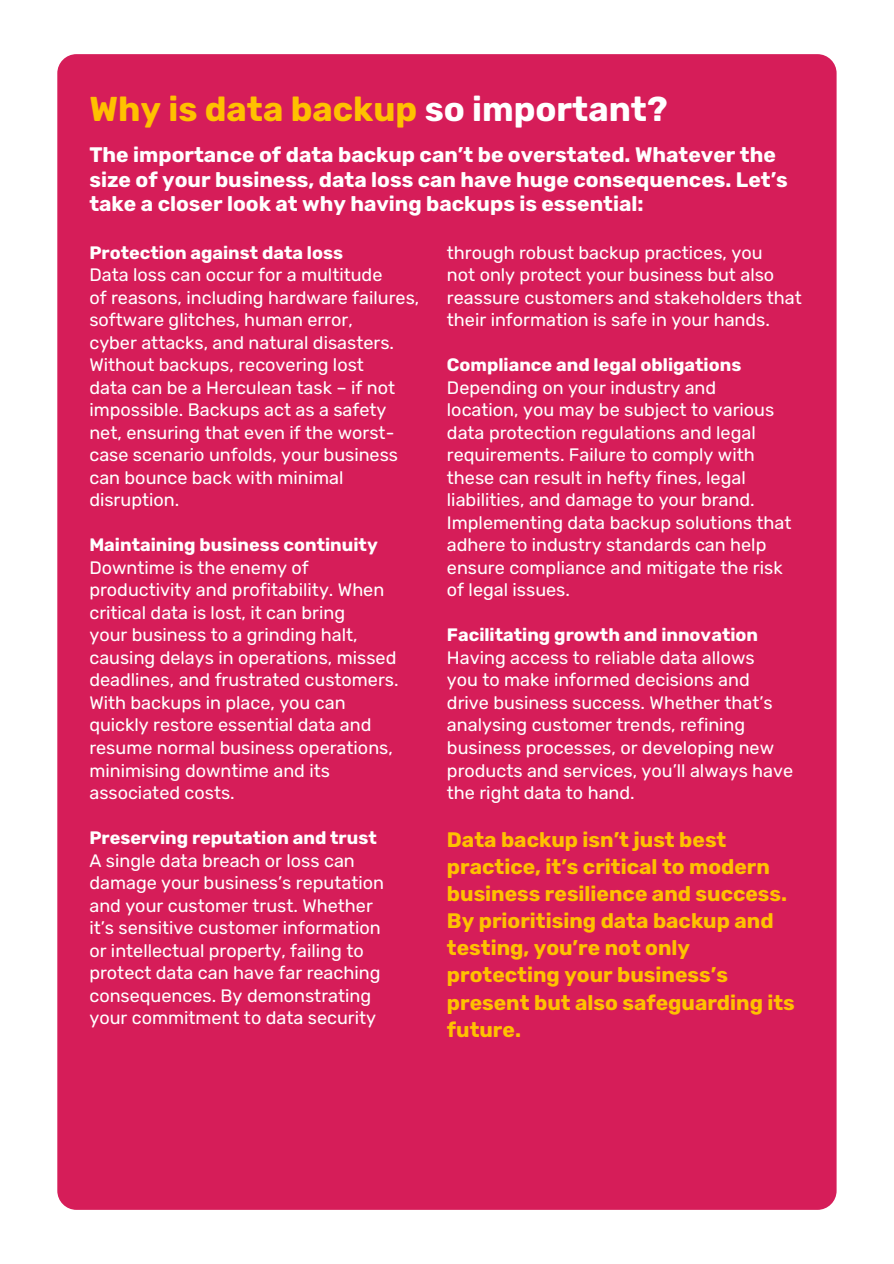
<style>
.page{position:relative;width:894px;height:1264px;background:#fff}
.page>*{position:absolute;margin:0;border:0;box-sizing:border-box;transform-origin:0 0}
.t1{font:700 34.5px "Rubik";color:#ffc100}
.t2{font:700 21px/27px "Rubik";color:#ffc100}
.t3{font:700 21px/24.8px "Rubik";color:#fff}
.t4{font:18px/22.5px "Rubik";color:#fff}
.t5{font:700 18px "Rubik";color:#fff}
.s1{color:#fff}
</style>
<div class="page">
<div style="left:57px;top:54px;width:779px;height:1155px;background:#d61d59;border-radius:19px"></div>
<h1 class="t1" style="left:89px;top:89px;width:579px">Why is data backup <span class="s1">so important?</span></h1>
<h2 class="t3" style="left:89px;top:142px;width:699px">The importance of data backup can’t be overstated. Whatever the size of your business, data loss can have huge consequences. Let’s take a closer look at why having backups is essential:</h2>
<p class="t5" style="left:89px;top:242px;width:255px">Protection against data loss</p>
<p class="t4" style="left:89px;top:264px;width:294px">Data loss can occur for a multitude</p>
<p class="t4" style="left:89px;top:286px;width:331px">of reasons, including hardware failures, software glitches, human error,</p>
<p class="t4" style="left:89px;top:331px;width:306px">cyber attacks, and natural disasters.<br>Without backups, recovering lost</p>
<p class="t4" style="left:89px;top:376px;width:307px">data can be a Herculean task – if not impossible. Backups act as a safety</p>
<p class="t4" style="left:89px;top:421px;width:310px">net, ensuring that even if the worst&shy;case scenario unfolds, your business can bounce back with minimal</p>
<p class="t4" style="left:89px;top:489px;width:91px">disruption.</p>
<p class="t5" style="left:89px;top:534px;width:290px">Maintaining business continuity</p>
<p class="t4" style="left:89px;top:556px;width:221px">Downtime is the enemy of</p>
<p class="t4" style="left:89px;top:579px;width:296px">productivity and profitability. When</p>
<p class="t4" style="left:89px;top:601px;width:257px">critical data is lost, it can bring</p>
<p class="t4" style="left:89px;top:624px;width:270px">your business to a grinding halt,</p>
<p class="t4" style="left:89px;top:646px;width:310px">causing delays in operations, missed deadlines, and frustrated customers.<br>With backups in place, you can</p>
<p class="t4" style="left:89px;top:714px;width:283px">quickly restore essential data and</p>
<p class="t4" style="left:89px;top:736px;width:305px">resume normal business operations, minimising downtime and its</p>
<p class="t4" style="left:89px;top:781px;width:147px">associated costs.</p>
<p class="t5" style="left:89px;top:827px;width:289px">Preserving reputation and trust</p>
<p class="t4" style="left:89px;top:849px;width:267px">A single data breach or loss can</p>
<p class="t4" style="left:89px;top:871px;width:296px">damage your business’s reputation</p>
<p class="t4" style="left:89px;top:894px;width:285px">and your customer trust. Whether</p>
<p class="t4" style="left:89px;top:916px;width:293px">it’s sensitive customer information</p>
<p class="t4" style="left:89px;top:939px;width:276px">or intellectual property, failing to</p>
<p class="t4" style="left:89px;top:961px;width:292px">protect data can have far reaching</p>
<p class="t4" style="left:89px;top:984px;width:283px">consequences. By demonstrating</p>
<p class="t4" style="left:89px;top:1006px;width:288px">your commitment to data security</p>
<p class="t4" style="left:447px;top:241px;width:317px">through robust backup practices, you</p>
<p class="t4" style="left:447px;top:264px;width:329px">not only protect your business but also</p>
<p class="t4" style="left:447px;top:286px;width:356px">reassure customers and stakeholders that their information is safe in your hands.</p>
<p class="t5" style="left:447px;top:354px;width:296px">Compliance and legal obligations</p>
<p class="t4" style="left:447px;top:376px;width:271px">Depending on your industry and</p>
<p class="t4" style="left:447px;top:399px;width:329px">location, you may be subject to various</p>
<p class="t4" style="left:447px;top:421px;width:310px">data protection regulations and legal</p>
<p class="t4" style="left:447px;top:444px;width:309px">requirements. Failure to comply with</p>
<p class="t4" style="left:447px;top:466px;width:300px">these can result in hefty fines, legal</p>
<p class="t4" style="left:447px;top:489px;width:309px">liabilities, and damage to your brand.</p>
<p class="t4" style="left:447px;top:511px;width:346px">Implementing data backup solutions that adhere to industry standards can help ensure compliance and mitigate the risk of legal issues.</p>
<p class="t5" style="left:447px;top:624px;width:312px">Facilitating growth and innovation</p>
<p class="t4" style="left:447px;top:646px;width:309px">Having access to reliable data allows</p>
<p class="t4" style="left:447px;top:669px;width:304px">you to make informed decisions and</p>
<p class="t4" style="left:447px;top:691px;width:327px">drive business success. Whether that’s</p>
<p class="t4" style="left:447px;top:714px;width:300px">analysing customer trends, refining</p>
<p class="t4" style="left:447px;top:736px;width:348px">business processes, or developing new products and services, you’ll always have the right data to hand.</p>
<h2 class="t2" style="left:447px;top:826px;width:349px">Data backup isn’t just best practice, it’s critical to modern business resilience and success.<br>By prioritising data backup and testing, you’re not only protecting your business’s present but also safeguarding its future.</h2>
</div>
